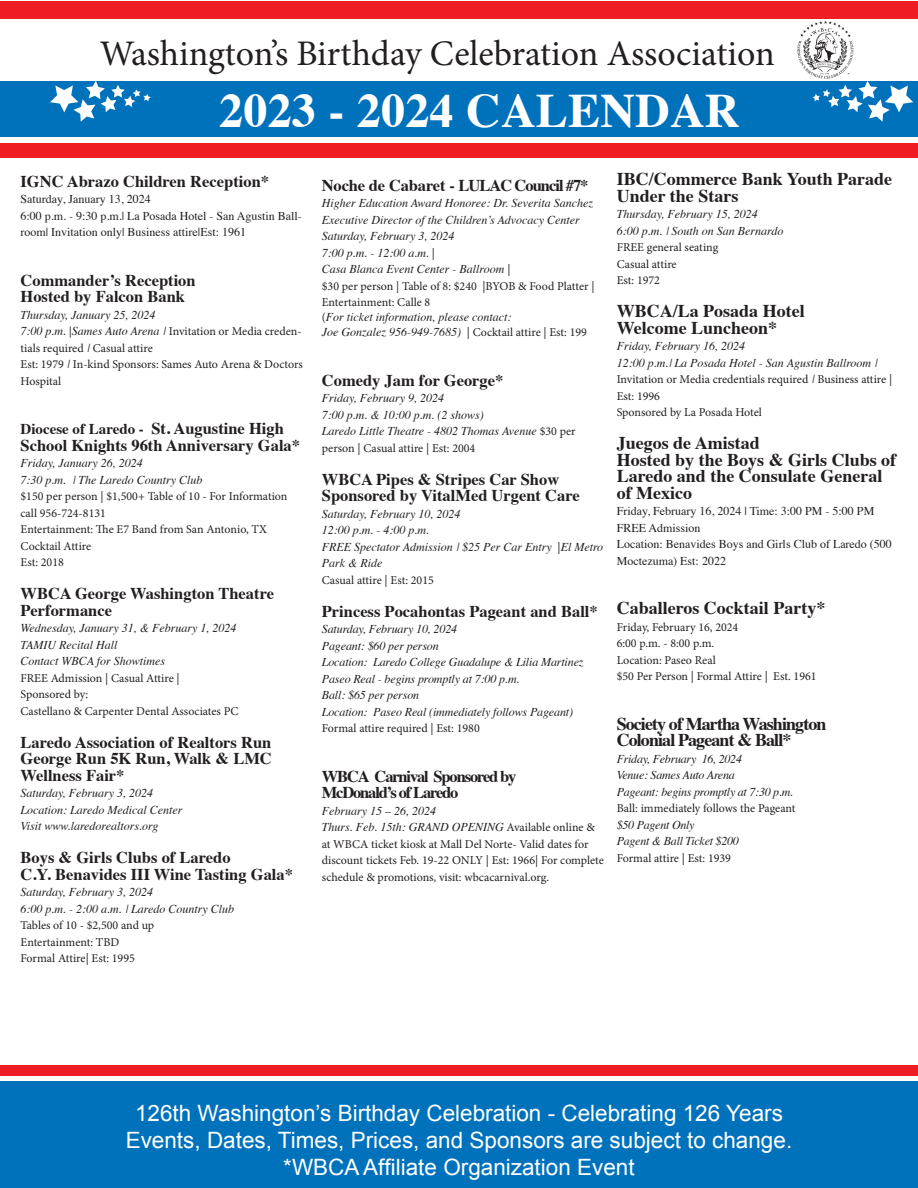
<style>
.page{position:relative;width:918px;height:1188px;background:#fff}
.page>*{position:absolute;margin:0;border:0;box-sizing:border-box;transform-origin:0 0}
.t1{font:700 48px "Times";letter-spacing:.005em;color:#fff}
.t2{font:36px "Minion Pro";color:#231f20}
.t3{font:22.5px "Arial";color:#fff}
.t4{font:700 18px/16.5px "Times";color:#231f20}
.t5{font:700 18px "Times";letter-spacing:-.05em;color:#231f20}
.t6{font:700 16.5px/16.5px "Times";color:#231f20}
.t7{font:700 16.5px "Times";letter-spacing:-.07em;color:#231f20}
.t8{font:700 16.5px "Times";letter-spacing:-.03em;color:#231f20}
.t9{font:700 15px "Times";color:#231f20}
.t10{font:italic 12px/16.5px "Times";color:#231f20}
.t11{font:12px/16.5px "Minion Pro";color:#231f20}
.t12{font:12px/16.5px "Times";color:#231f20}
.t13{font:italic 12px "Times";letter-spacing:-.02em;color:#231f20}
.s1{font-family:"Times";font-style:italic}
.s2{font-family:"Arial Narrow"}
.s3{font-size:16.5px}
.s4{font-family:"Minion Pro";font-style:normal}
</style>
<div class="page">
<div style="left:0;top:81px;width:918px;height:56px;background:#0072bc"></div>
<div style="left:0;top:144px;width:918px;height:14px;background:#ee1d23"></div>
<div style="left:0;top:1081px;width:918px;height:107px;background:#0072bc"></div>
<div style="left:0;top:1065px;width:918px;height:10px;background:#ee1d23"></div>
<svg style="left:0;top:2px;width:918px;height:120px"></svg>
<p class="t2" style="left:100px;top:30px;width:677px">Washington’s Birthday Celebration Association</p>
<p class="t1" style="left:219px;top:65px;width:522px">2023 - 2024 CALENDAR</p>
<p class="t6" style="left:21px;top:171px;width:250px">IGNC Abrazo Children Reception*</p>
<p class="t12" style="left:21px;top:190px;width:132px">Saturday, January 13, 2024</p>
<p class="t12" style="left:21px;top:206px;width:283px">6:00 p.m. - 9:30 p.m.| La Posada Hotel - San Agustin Ball&shy;room| Invitation only| Business attire|Est: 1961</p>
<p class="t6" style="left:21px;top:270px;width:177px">Commander’s Reception</p>
<p class="t6" style="left:21px;top:286px;width:166px">Hosted by Falcon Bank</p>
<p class="t10" style="left:21px;top:305px;width:137px">Thursday, January 25, 2024</p>
<p class="t11" style="left:21px;top:323px;width:283px"><span class="s1">7:00 p.m.</span> <span class="s2">|</span><span class="s1">Sames Auto Arena |</span> Invitation or Media creden&shy;tials required <span class="s1">|</span> Casual attire</p>
<p class="t11" style="left:21px;top:356px;width:284px">Est: 1979 <span class="s1">|</span> In-kind Sponsors: Sames Auto Arena &amp; Doctors<br>Hospital</p>
<p class="t9" style="left:21px;top:415px;width:265px">Diocese of Laredo - <span class="s3">St. Augustine High</span></p>
<p class="t6" style="left:21px;top:435px;width:281px">School Knights 96th Anniversary Gala*</p>
<p class="t10" style="left:21px;top:454px;width:124px">Friday, January 26, 2024</p>
<p class="t10" style="left:21px;top:470px;width:183px">7:30 p.m. | The Laredo Country Club</p>
<p class="t11" style="left:21px;top:488px;width:268px">$150 per person | $1,500+ Table of 10 - For Information call 956-724-8131</p>
<p class="t11" style="left:21px;top:521px;width:248px">Entertainment: The E7 Band from San Antonio, TX</p>
<p class="t11" style="left:21px;top:538px;width:72px">Cocktail Attire</p>
<p class="t11" style="left:21px;top:554px;width:45px">Est: 2018</p>
<p class="t6" style="left:21px;top:583px;width:255px">WBCA George Washington Theatre<br>Performance</p>
<p class="t10" style="left:21px;top:619px;width:217px">Wednesday, January 31, &amp; February 1, 2024</p>
<p class="t10" style="left:21px;top:635px;width:99px">TAMIU Recital Hall</p>
<p class="t10" style="left:21px;top:652px;width:146px">Contact WBCA for Showtimes</p>
<p class="t11" style="left:21px;top:670px;width:161px">FREE Admission | Casual Attire |</p>
<p class="t11" style="left:21px;top:686px;width:69px">Sponsored by:</p>
<p class="t11" style="left:21px;top:703px;width:220px">Castellano &amp; Carpenter Dental Associates PC</p>
<p class="t6" style="left:21px;top:732px;width:253px;text-align:justify">Laredo Association of Realtors Run George Run 5K Run, Walk &amp; LMC Wellness Fair*</p>
<p class="t10" style="left:21px;top:784px;width:134px">Saturday, February 3, 2024</p>
<p class="t10" style="left:21px;top:800px;width:163px">Location: Laredo Medical Center</p>
<p class="t10" style="left:21px;top:817px;width:139px">Visit www.laredorealtors.org</p>
<p class="t6" style="left:21px;top:847px;width:212px">Boys &amp; Girls Clubs of Laredo</p>
<p class="t6" style="left:21px;top:864px;width:274px">C.Y. Benavides III Wine Tasting Gala*</p>
<p class="t10" style="left:21px;top:883px;width:134px">Saturday, February 3, 2024</p>
<p class="t10" style="left:21px;top:899px;width:215px">6:00 p.m. - 2:00 a.m. | Laredo Country Club</p>
<p class="t11" style="left:21px;top:917px;width:135px">Tables of 10 - $2,500 and up</p>
<p class="t11" style="left:21px;top:934px;width:100px">Entertainment: TBD</p>
<p class="t11" style="left:21px;top:950px;width:116px">Formal Attire| Est: 1995</p>
<p class="t8" style="left:322px;top:170px;width:268px">Noche de Cabaret - LULAC Council #7*</p>
<p class="t10" style="left:322px;top:194px;width:273px">Higher Education Award Honoree: Dr. Severita Sanchez<br>Executive Director of the Children’s Advocacy Center</p>
<p class="t10" style="left:322px;top:227px;width:134px">Saturday, February 3, 2024</p>
<p class="t10" style="left:322px;top:244px;width:115px">7:00 p.m. - 12:00 a.m. <span class="s4">|</span></p>
<p class="t10" style="left:322px;top:260px;width:190px">Casa Blanca Event Center - Ballroom <span class="s4">|</span></p>
<p class="t11" style="left:322px;top:278px;width:274px">$30 per person | Table of 8: $240 |BYOB &amp; Food Platter |<br>Entertainment: Calle 8</p>
<p class="t10" style="left:322px;top:308px;width:191px"><span class="s4">(</span>For ticket information, please contact:</p>
<p class="t10" style="left:322px;top:323px;width:267px">Joe Gonzalez 956-949-7685) <span class="s4">| Cocktail attire | Est: 199</span></p>
<p class="t6" style="left:322px;top:370px;width:183px">Comedy Jam for George*</p>
<p class="t10" style="left:322px;top:389px;width:124px">Friday, February 9, 2024</p>
<p class="t10" style="left:322px;top:406px;width:163px">7:00 p.m. &amp; 10:00 p.m. (2 shows)</p>
<p class="t10" style="left:322px;top:422px;width:255px">Laredo Little Theatre - 4802 Thomas Avenue <span class="s4">$30 per person | Casual attire | Est: 2004</span></p>
<p class="t6" style="left:322px;top:469px;width:239px">WBCA Pipes &amp; Stripes Car Show</p>
<p class="t6" style="left:322px;top:486px;width:259px">Sponsored by VitalMed Urgent Care</p>
<p class="t10" style="left:322px;top:505px;width:140px">Saturday, February 10, 2024</p>
<p class="t10" style="left:322px;top:521px;width:109px">12:00 p.m. - 4:00 p.m.</p>
<p class="t10" style="left:322px;top:538px;width:283px">FREE Spectator Admission | $25 Per Car Entry <span class="s4">|</span>El Metro<br>Park &amp; Ride</p>
<p class="t11" style="left:322px;top:572px;width:114px">Casual attire | Est: 2015</p>
<p class="t6" style="left:322px;top:601px;width:277px">Princess Pocahontas Pageant and Ball*</p>
<p class="t10" style="left:322px;top:620px;width:137px">Saturday, February 10, 2024</p>
<p class="t10" style="left:322px;top:637px;width:119px">Pageant: $60 per person</p>
<p class="t10" style="left:322px;top:653px;width:263px">Location: Laredo College Guadalupe &amp; Lilia Martinez<br>Paseo Real - begins promptly at 7:00 p.m.</p>
<p class="t10" style="left:322px;top:686px;width:99px">Ball: $65 per person</p>
<p class="t10" style="left:322px;top:703px;width:253px">Location: Paseo Real (immediately follows Pageant)</p>
<p class="t11" style="left:322px;top:720px;width:159px">Formal attire required | Est: 1980</p>
<p class="t7" style="left:322px;top:761px;width:196px">WBCA Carnival Sponsored by</p>
<p class="t7" style="left:322px;top:777px;width:138px">McDonald’s of Laredo</p>
<p class="t10" style="left:322px;top:802px;width:116px">February 15 – 26, 2024</p>
<p class="t11" style="left:322px;top:819px;width:284px"><span class="s1">Thurs. Feb. 15th: GRAND OPENING</span> Available online &amp; at WBCA ticket kiosk at Mall Del Norte- Valid dates for discount tickets Feb. 19-22 ONLY | Est: 1966| For complete schedule &amp; promotions, visit: wbcacarnival.org.</p>
<p class="t4" style="left:617px;top:169px;width:277px">IBC/Commerce Bank Youth Parade<br>Under the Stars</p>
<p class="t10" style="left:617px;top:205px;width:143px">Thursday, February 15, 2024</p>
<p class="t10" style="left:617px;top:221px;width:168px">6:00 p.m. | South on San Bernardo</p>
<p class="t11" style="left:617px;top:239px;width:103px">FREE general seating</p>
<p class="t11" style="left:617px;top:256px;width:62px">Casual attire</p>
<p class="t11" style="left:617px;top:272px;width:45px">Est: 1972</p>
<p class="t4" style="left:617px;top:301px;width:190px">WBCA/La Posada Hotel</p>
<p class="t4" style="left:617px;top:317px;width:162px">Welcome Luncheon*</p>
<p class="t10" style="left:617px;top:337px;width:130px">Friday, February 16, 2024</p>
<p class="t11" style="left:617px;top:355px;width:277px"><span class="s1">12:00 p.m.| La Posada Hotel - San Agustin Ballroom |<br></span>Invitation or Media credentials required <span class="s1">|</span> Business attire |</p>
<p class="t11" style="left:617px;top:388px;width:45px">Est: 1996</p>
<p class="t11" style="left:617px;top:404px;width:147px">Sponsored by La Posada Hotel</p>
<p class="t4" style="left:617px;top:433px;width:145px">Juegos de Amistad</p>
<p class="t4" style="left:617px;top:449px;width:281px">Hosted by the Boys &amp; Girls Clubs of<br>Laredo and the Consulate General of Mexico</p>
<p class="t12" style="left:617px;top:502px;width:259px">Friday, February 16, 2024 | Time: 3:00 PM - 5:00 PM</p>
<p class="t12" style="left:617px;top:518px;width:85px">FREE Admission</p>
<p class="t12" style="left:617px;top:535px;width:277px">Location: Benavides Boys and Girls Club of Laredo (500<br>Moctezuma) Est: 2022</p>
<p class="t4" style="left:617px;top:598px;width:210px">Caballeros Cocktail Party*</p>
<p class="t11" style="left:617px;top:619px;width:123px">Friday, February 16, 2024</p>
<p class="t11" style="left:617px;top:635px;width:99px">6:00 p.m. - 8:00 p.m.</p>
<p class="t11" style="left:617px;top:652px;width:101px">Location: Paseo Real</p>
<p class="t11" style="left:617px;top:668px;width:202px">$50 Per Person | Formal Attire | Est. 1961</p>
<p class="t5" style="left:617px;top:706px;width:211px">Society of Martha Washington</p>
<p class="t5" style="left:617px;top:723px;width:176px">Colonial Pageant &amp; Ball*</p>
<p class="t13" style="left:617px;top:748px;width:127px">Friday, February 16, 2024</p>
<p class="t13" style="left:617px;top:764px;width:120px">Venue: Sames Auto Arena</p>
<p class="t13" style="left:617px;top:781px;width:178px">Pageant: begins promptly at 7:30 p.m.</p>
<p class="t11" style="left:617px;top:800px;width:180px">Ball: immediately follows the Pageant</p>
<p class="t13" style="left:617px;top:814px;width:79px">$50 Pagent Only</p>
<p class="t13" style="left:617px;top:830px;width:124px">Pagent &amp; Ball Ticket $200</p>
<p class="t11" style="left:617px;top:850px;width:116px">Formal attire | Est: 1939</p>
<p class="t3" style="left:135px;top:1099px;width:649px">126th Washington’s Birthday Celebration - Celebrating 126 Years</p>
<p class="t3" style="left:126px;top:1126px;width:668px">Events, Dates, Times, Prices, and Sponsors are subject to change.</p>
<p class="t3" style="left:283px;top:1153px;width:353px">*WBCA Affiliate Organization Event</p>
</div>
